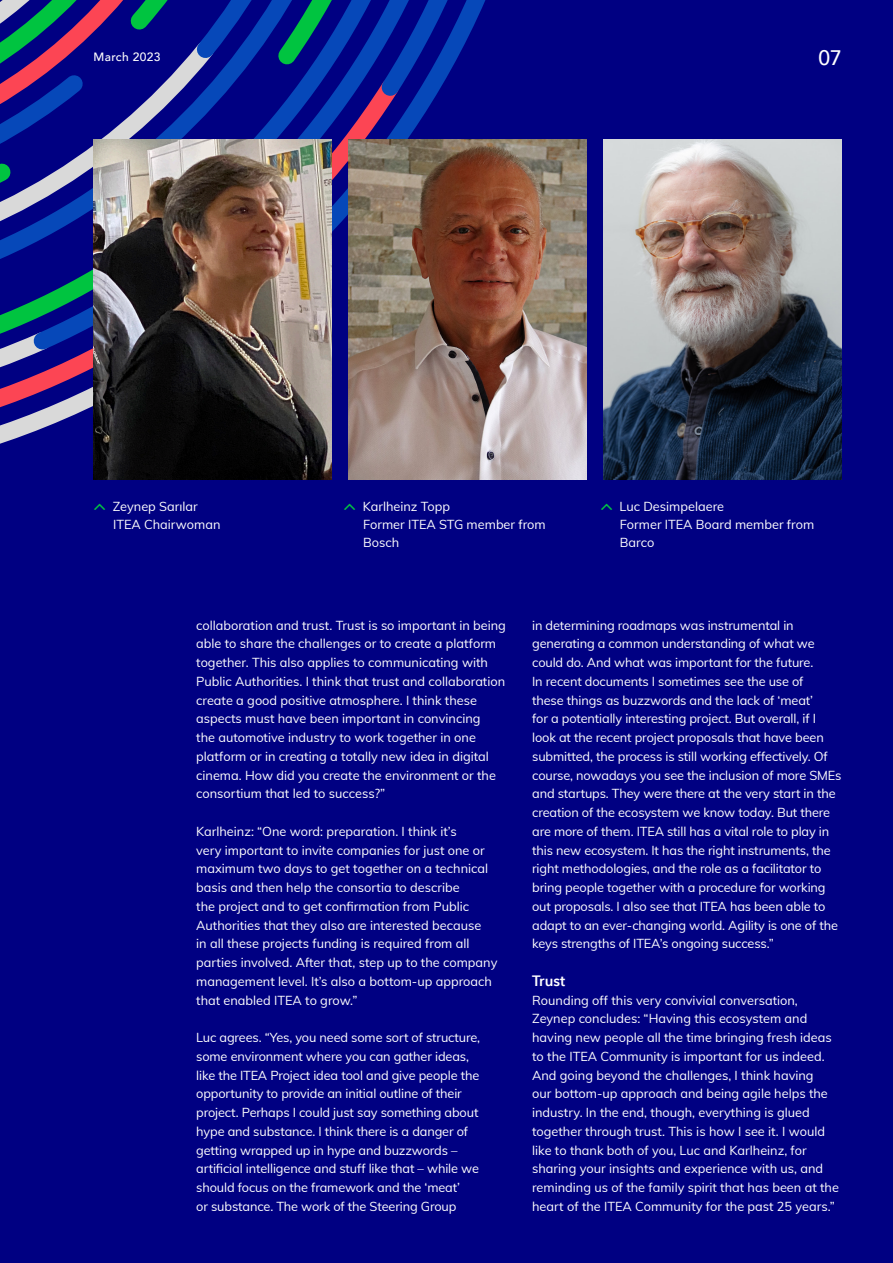
<style>
.page{position:relative;width:893px;height:1263px;background:#000082}
.page>*{position:absolute;margin:0;border:0;box-sizing:border-box;transform-origin:0 0}
.t1{font:500 21px "Avenir";color:#fff}
.body___heading__wit{font:600 15px "Avenir Next";color:#fff}
.body__wit{font:12.75px/18.8px "Muli";letter-spacing:-.005em;color:#fff}
.leader{font:12.75px/18px "Muli";color:#fff}
.t2{font:500 12px "Avenir";letter-spacing:.03em;color:#fff}
</style>
<div class="page">
<svg style="left:20px;top:0;width:406px;height:130px"></svg>
<svg style="left:0;top:63px;width:414px;height:382px"></svg>
<svg style="left:181px;top:0;width:305px;height:111px"></svg>
<img style="left:94px;top:139px;width:238px;height:341px">
<img style="left:349px;top:139px;width:238px;height:341px">
<img style="left:604px;top:139px;width:238px;height:341px">
<p class="t2" style="left:94px;top:47px;width:69px">March 2023</p>
<h1 class="t1" style="left:819px;top:39px;width:25px">07</h1>
<p class="leader" style="left:113px;top:497px;width:109px">Zeynep Sarılar<br>ITEA Chairwoman</p>
<p class="leader" style="left:363px;top:497px;width:185px">Karlheinz Topp<br>Former ITEA STG member from<br>Bosch</p>
<p class="leader" style="left:620px;top:497px;width:196px">Luc Desimpelaere<br>Former ITEA Board member from<br>Barco</p>
<p class="body__wit" style="left:196px;top:615px;width:311px">collaboration and trust. Trust is so important in being able to share the challenges or to create a platform together. This also applies to communicating with Public Authorities. I think that trust and collaboration create a good positive atmosphere. I think these aspects must have been important in convincing<br>the automotive industry to work together in one platform or in creating a totally new idea in digital cinema. How did you create the environment or the consortium that led to success?”</p>
<p class="body__wit" style="left:196px;top:821px;width:303px">Karlheinz: “One word: preparation. I think it’s<br>very important to invite companies for just one or maximum two days to get together on a technical basis and then help the consortia to describe<br>the project and to get confirmation from Public Authorities that they also are interested because<br>in all these projects funding is required from all parties involved. After that, step up to the company management level. It’s also a bottom-up approach that enabled ITEA to grow.”</p>
<p class="body__wit" style="left:196px;top:1027px;width:285px">Luc agrees. “Yes, you need some sort of structure, some environment where you can gather ideas, like the ITEA Project idea tool and give people the opportunity to provide an initial outline of their project. Perhaps I could just say something about hype and substance. I think there is a danger of getting wrapped up in hype and buzzwords – artificial intelligence and stuff like that – while we should focus on the framework and the ‘meat’<br>or substance. The work of the Steering Group</p>
<p class="body__wit" style="left:532px;top:615px;width:311px">in determining roadmaps was instrumental in generating a common understanding of what we could do. And what was important for the future.<br>In recent documents I sometimes see the use of<br>these things as buzzwords and the lack of ‘meat’<br>for a potentially interesting project. But overall, if I look at the recent project proposals that have been submitted, the process is still working effectively. Of course, nowadays you see the inclusion of more SMEs and startups. They were there at the very start in the creation of the ecosystem we know today. But there are more of them. ITEA still has a vital role to play in this new ecosystem. It has the right instruments, the right methodologies, and the role as a facilitator to bring people together with a procedure for working out proposals. I also see that ITEA has been able to adapt to an ever-changing world. Agility is one of the keys strengths of ITEA’s ongoing success.”</p>
<p class="body___heading__wit" style="left:532px;top:968px;width:35px">Trust</p>
<p class="body__wit" style="left:532px;top:990px;width:308px">Rounding off this very convivial conversation, Zeynep concludes: “Having this ecosystem and having new people all the time bringing fresh ideas to the ITEA Community is important for us indeed.<br>And going beyond the challenges, I think having<br>our bottom-up approach and being agile helps the industry. In the end, though, everything is glued together through trust. This is how I see it. I would like to thank both of you, Luc and Karlheinz, for sharing your insights and experience with us, and reminding us of the family spirit that has been at the heart of the ITEA Community for the past 25 years.”</p>
</div>
